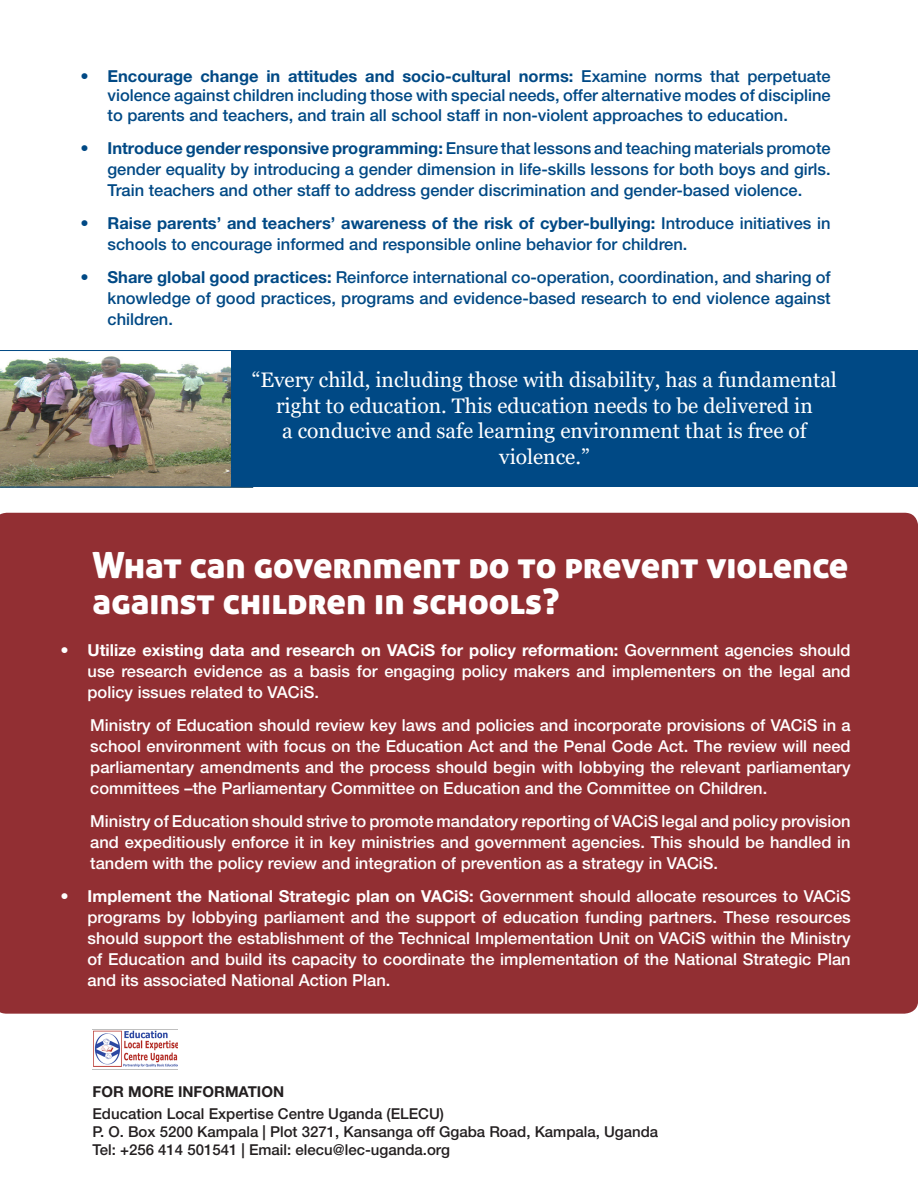
<style>
.page{position:relative;width:918px;height:1188px;background:#fff}
.page>*{position:absolute;margin:0;border:0;box-sizing:border-box;transform-origin:0 0}
.t1{font:36px/36px "Aller Display";color:#fff}
.t2{font:21px/25.5px "Georgia";color:#fff;text-align:center}
.t3{font:500 16.5px/21px "Helvetica Neue LT Std";color:#fff;text-align:justify}
.t4{font:500 16.5px/21px "Helvetica Neue LT Std";color:#004985;text-align:justify}
.t5{font:500 15px "Helvetica Neue LT Std";color:#231f20}
.t6{font:700 15px "Helvetica Neue LT Std";color:#231f20}
.s1{font-weight:700}
</style>
<div class="page">
<div style="left:0;top:512px;width:918px;height:502px;background:#922f33"></div>
<img style="left:0;top:350px;width:232px;height:137px">
<div style="left:232px;top:350px;width:686px;height:137px;background:#004985"></div>
<img style="left:93px;top:1029px;width:85px;height:41px">
<p class="t4" style="left:108px;top:66px;width:725px;line-height:19.5px;text-indent:-27px"><span class="s1">• Encourage change in attitudes and socio-cultural norms:</span> Examine norms that perpetuate violence against children including those with special needs, offer alternative modes of discipline to parents and teachers, and train all school staff in non-violent approaches to education.</p>
<p class="t4" style="left:108px;top:137px;width:725px;text-indent:-27px"><span class="s1">• Introduce gender responsive programming:</span> Ensure that lessons and teaching materials promote gender equality by introducing a gender dimension in life-skills lessons for both boys and girls.<br>Train teachers and other staff to address gender discrimination and gender-based violence.</p>
<p class="t4" style="left:108px;top:212px;width:725px;text-indent:-27px"><span class="s1">• Raise parents’ and teachers’ awareness of the risk of cyber-bullying:</span> Introduce initiatives in schools to encourage informed and responsible online behavior for children.</p>
<p class="t4" style="left:108px;top:266px;width:725px;text-indent:-27px"><span class="s1">• Share global good practices:</span> Reinforce international co-operation, coordination, and sharing of knowledge of good practices, programs and evidence-based research to end violence against children.</p>
<p class="t2" style="left:252px;top:368px;width:587px">“Every child, including those with disability, has a fundamental right to education. This education needs to be delivered in<br>a conducive and safe learning environment that is free of violence.”</p>
<p class="t1" style="left:93px;top:546px;width:757px">What can government do to prevent violence against children in schools?</p>
<p class="t3" style="left:88px;top:639px;width:765px;text-indent:-27px"><span class="s1">• Utilize existing data and research on VACiS for policy reformation:</span> Government agencies should use research evidence as a basis for engaging policy makers and implementers on the legal and policy issues related to VACiS.</p>
<p class="t3" style="left:90px;top:714px;width:762px">Ministry of Education should review key laws and policies and incorporate provisions of VACiS in a school environment with focus on the Education Act and the Penal Code Act. The review will need parliamentary amendments and the process should begin with lobbying the relevant parliamentary committees –the Parliamentary Committee on Education and the Committee on Children.</p>
<p class="t3" style="left:90px;top:810px;width:762px">Ministry of Education should strive to promote mandatory reporting of VACiS legal and policy provision and expeditiously enforce it in key ministries and government agencies. This should be handled in tandem with the policy review and integration of prevention as a strategy in VACiS.</p>
<p class="t3" style="left:88px;top:885px;width:765px;text-indent:-27px"><span class="s1">• Implement the National Strategic plan on VACiS:</span> Government should allocate resources to VACiS programs by lobbying parliament and the support of education funding partners. These resources should support the establishment of the Technical Implementation Unit on VACiS within the Ministry of Education and build its capacity to coordinate the implementation of the National Strategic Plan and its associated National Action Plan.</p>
<p class="t6" style="left:93px;top:1082px;width:193px">FOR MORE INFORMATION</p>
<p class="t5" style="left:93px;top:1105px;width:353px">Education Local Expertise Centre Uganda (ELECU)</p>
<p class="t5" style="left:93px;top:1123px;width:567px">P. O. Box 5200 Kampala | Plot 3271, Kansanga off Ggaba Road, Kampala, Uganda</p>
<p class="t5" style="left:93px;top:1141px;width:359px">Tel: +256 414 501541 | Email: elecu@lec-uganda.org</p>
</div>
